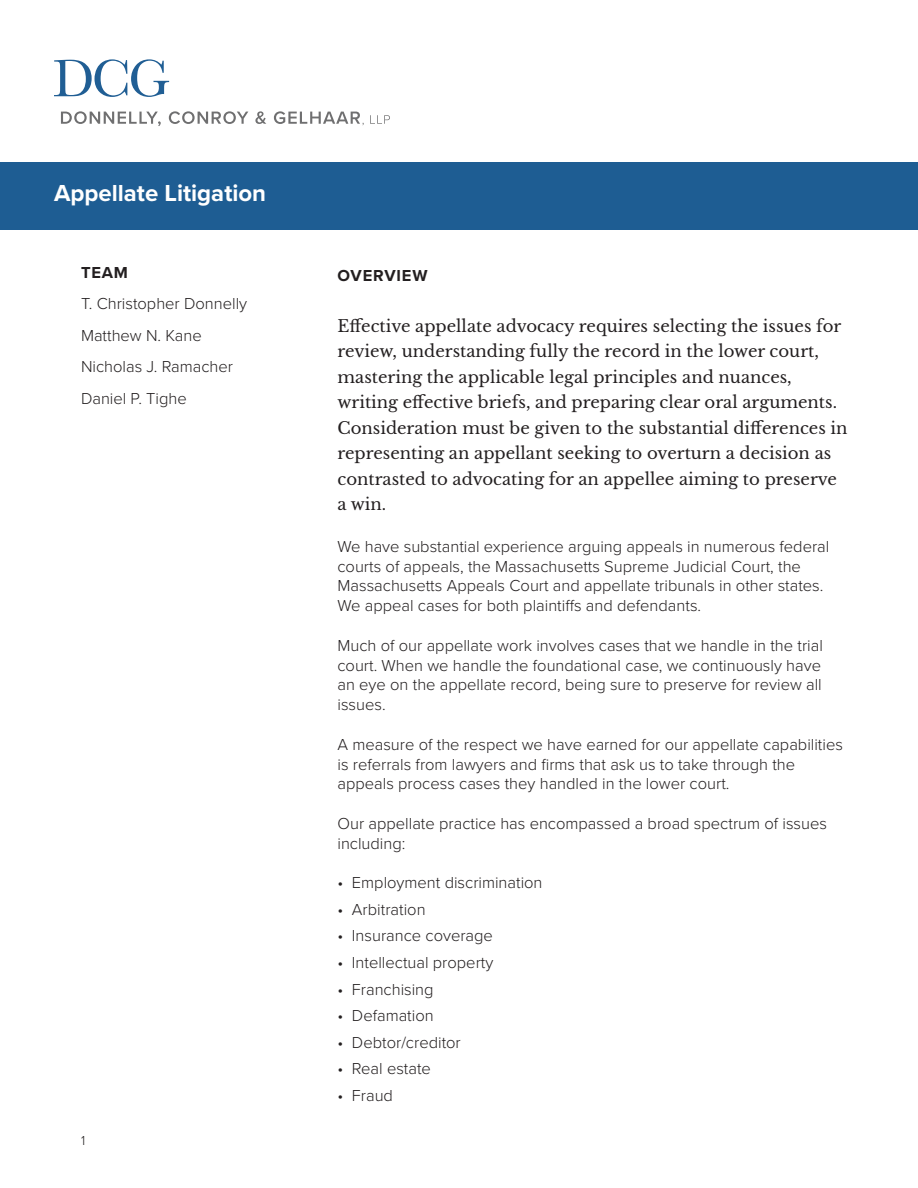
<style>
.page{position:relative;width:918px;height:1188px;background:#fff}
.page>*{position:absolute;margin:0;border:0;box-sizing:border-box;transform-origin:0 0}
.t1{font:700 24px "Proxima Nova";color:#fff}
.t2{font:300 16.5px/19.8px "Proxima Nova";color:#231f20}
.t3{font:16.5px/25.5px "Libre Baskerville";color:#231f20}
.t4{font:700 16.5px "Proxima Nova";letter-spacing:.05em;color:#231f20}
.t5{font:300 13.5px "Proxima Nova";color:#231f20}
</style>
<div class="page">
<svg style="left:54px;top:59px;width:115px;height:38px"></svg>
<svg style="left:61px;top:111px;width:100px;height:15px"></svg>
<svg style="left:169px;top:111px;width:79px;height:13px"></svg>
<svg style="left:255px;top:111px;width:11px;height:13px"></svg>
<svg style="left:274px;top:111px;width:90px;height:14px"></svg>
<svg style="left:370px;top:115px;width:20px;height:9px"></svg>
<div style="left:0;top:162px;width:918px;height:68px;background:#1e5d93"></div>
<h1 class="t1" style="left:54px;top:179px;width:214px">Appellate Litigation</h1>
<p class="t4" style="left:81px;top:263px;width:49px">TEAM</p>
<p class="t2" style="left:81px;top:288px;width:168px;line-height:31.5px">T. Christopher Donnelly<br>Matthew N. Kane<br>Nicholas J. Ramacher<br>Daniel P. Tighe</p>
<p class="t5" style="left:81px;top:1132px;width:6px">1</p>
<p class="t4" style="left:338px;top:266px;width:91px">OVERVIEW</p>
<p class="t3" style="left:338px;top:313px;width:512px">Effective appellate advocacy requires selecting the issues for review, understanding fully the record in the lower court, mastering the applicable legal principles and nuances, writing effective briefs, and preparing clear oral arguments.<br>Consideration must be given to the substantial differences in representing an appellant seeking to overturn a decision as contrasted to advocating for an appellee aiming to preserve a win.</p>
<p class="t2" style="left:338px;top:537px;width:493px">We have substantial experience arguing appeals in numerous federal courts of appeals, the Massachusetts Supreme Judicial Court, the Massachusetts Appeals Court and appellate tribunals in other states.<br>We appeal cases for both plaintiffs and defendants.</p>
<p class="t2" style="left:338px;top:636px;width:487px;text-align:justify">Much of our appellate work involves cases that we handle in the trial court. When we handle the foundational case, we continuously have an eye on the appellate record, being sure to preserve for review all issues.</p>
<p class="t2" style="left:338px;top:735px;width:507px">A measure of the respect we have earned for our appellate capabilities is referrals from lawyers and firms that ask us to take through the appeals process cases they handled in the lower court.</p>
<p class="t2" style="left:338px;top:814px;width:491px">Our appellate practice has encompassed a broad spectrum of issues including:</p>
<p class="t2" style="left:338px;top:873px;width:207px">• Employment discrimination</p>
<p class="t2" style="left:338px;top:900px;width:90px">• Arbitration</p>
<p class="t2" style="left:338px;top:926px;width:157px">• Insurance coverage</p>
<p class="t2" style="left:338px;top:953px;width:157px">• Intellectual property</p>
<p class="t2" style="left:338px;top:979px;width:98px">• Franchising</p>
<p class="t2" style="left:338px;top:1006px;width:98px">• Defamation</p>
<p class="t2" style="left:338px;top:1033px;width:125px">• Debtor/creditor</p>
<p class="t2" style="left:338px;top:1059px;width:95px">• Real estate</p>
<p class="t2" style="left:338px;top:1086px;width:57px">• Fraud</p>
</div>
